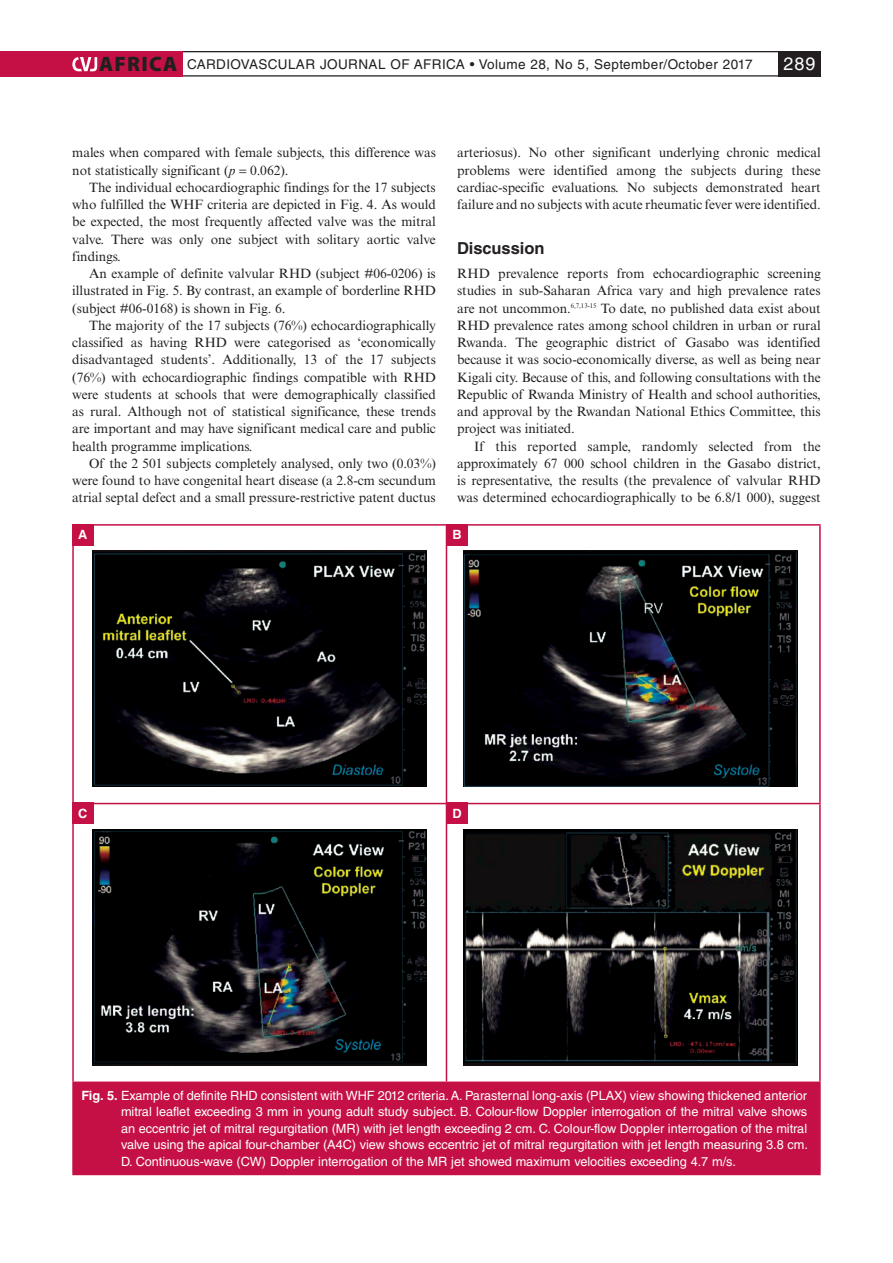
<style>
.page{position:relative;width:893px;height:1263px;background:#fff}
.page>*{position:absolute;margin:0;border:0;box-sizing:border-box;transform-origin:0 0}
.t1{font:18px "Helvetica LT Std";color:#fff}
.t2{font:700 16.5px "Helvetica LT Std";letter-spacing:-.005em;color:#231f20}
.t3{font:13.5px/17.2px "Times New Roman MT Std";letter-spacing:-.005em;color:#231f20;text-align:justify}
.t4{font:13.5px "Helvetica LT Std";letter-spacing:.03em;color:#231f20}
.t5{font:12.75px/16.5px "Helvetica LT Std";letter-spacing:-.005em;color:#fff;text-align:justify}
.t6{font:700 12.75px "Helvetica LT Std";color:#fff}
.s1{font-family:"Myriad Pro";font-weight:900;font-size:21px}
.s2{font-style:italic}
.s3{font-weight:700}
</style>
<div class="page">
<div style="left:778px;top:51px;width:43px;height:26px;background:#231f20"></div>
<hr style="left:72px;top:51px;width:749px;height:1px;background:#231f20">
<hr style="left:72px;top:75px;width:749px;height:2px;background:#231f20">
<div style="left:0;top:51px;width:182px;height:26px;background:#c51045"></div>
<svg style="left:72px;top:57px;width:25px;height:14px"></svg>
<div style="left:73px;top:1082px;width:747px;height:92px;background:#c51045"></div>
<hr style="left:72px;top:1083px;width:2px;height:91px;background:#c51045">
<hr style="left:819px;top:1083px;width:2px;height:91px;background:#c51045">
<hr style="left:72px;top:1174px;width:374px;height:1px;background:#c51045">
<hr style="left:446px;top:1174px;width:375px;height:1px;background:#c51045">
<hr style="left:72px;top:524px;width:374px;height:2px;background:#c51045">
<hr style="left:72px;top:526px;width:2px;height:277px;background:#c51045">
<hr style="left:446px;top:524px;width:375px;height:2px;background:#c51045">
<hr style="left:446px;top:526px;width:1px;height:277px;background:#c51045">
<hr style="left:819px;top:526px;width:2px;height:277px;background:#c51045">
<hr style="left:72px;top:803px;width:374px;height:1px;background:#c51045">
<hr style="left:72px;top:804px;width:2px;height:277px;background:#c51045">
<hr style="left:446px;top:803px;width:375px;height:1px;background:#c51045">
<hr style="left:446px;top:804px;width:1px;height:277px;background:#c51045">
<hr style="left:819px;top:804px;width:2px;height:277px;background:#c51045">
<hr style="left:72px;top:1081px;width:374px;height:2px;background:#c51045">
<hr style="left:446px;top:1081px;width:375px;height:2px;background:#c51045">
<img style="left:93px;top:550px;width:334px;height:236px">
<img style="left:463px;top:550px;width:334px;height:236px">
<img style="left:93px;top:829px;width:334px;height:236px">
<img style="left:463px;top:829px;width:334px;height:236px">
<div style="left:72px;top:524px;width:22px;height:21px;background:#c51045"></div>
<div style="left:72px;top:803px;width:22px;height:21px;background:#c51045"></div>
<div style="left:446px;top:524px;width:22px;height:21px;background:#c51045"></div>
<div style="left:446px;top:803px;width:22px;height:21px;background:#c51045"></div>
<p class="t4" style="left:99px;top:57px;width:655px"><span class="s1">AFRICA</span> CARDIOVASCULAR JOURNAL OF AFRICA • Volume 28, No 5, September/October 2017</p>
<p class="t1" style="left:783px;top:53px;width:33px">289</p>
<p class="t3" style="left:72px;top:144px;width:365px">males when compared with female subjects, this difference was</p>
<p class="t3" style="left:72px;top:161px;width:218px">not statistically significant (<span class="s2">p</span> 0.062).</p>
<p class="t3" style="left:89px;top:179px;width:348px">The individual echocardiographic findings for the 17 subjects</p>
<p class="t3" style="left:72px;top:196px;width:365px">who fulfilled the WHF criteria are depicted in Fig. 4. As would</p>
<p class="t3" style="left:72px;top:213px;width:365px">be expected, the most frequently affected valve was the mitral</p>
<p class="t3" style="left:72px;top:230px;width:365px">valve. There was only one subject with solitary aortic valve</p>
<p class="t3" style="left:72px;top:248px;width:50px">findings.</p>
<p class="t3" style="left:89px;top:265px;width:348px">An example of definite valvular RHD (subject #06-0206) is</p>
<p class="t3" style="left:72px;top:282px;width:365px">illustrated in Fig. 5. By contrast, an example of borderline RHD</p>
<p class="t3" style="left:72px;top:299px;width:215px">(subject #06-0168) is shown in Fig. 6.</p>
<p class="t3" style="left:89px;top:317px;width:348px">The majority of the 17 subjects (76%) echocardiographically</p>
<p class="t3" style="left:72px;top:334px;width:365px">classified as having RHD were categorised as ‘economically</p>
<p class="t3" style="left:72px;top:351px;width:365px">disadvantaged students’. Additionally, 13 of the 17 subjects</p>
<p class="t3" style="left:72px;top:368px;width:365px">(76%) with echocardiographic findings compatible with RHD</p>
<p class="t3" style="left:72px;top:386px;width:365px">were students at schools that were demographically classified</p>
<p class="t3" style="left:72px;top:403px;width:365px">as rural. Although not of statistical significance, these trends</p>
<p class="t3" style="left:72px;top:420px;width:365px">are important and may have significant medical care and public</p>
<p class="t3" style="left:72px;top:437px;width:182px">health programme implications.</p>
<p class="t3" style="left:89px;top:455px;width:348px">Of the 2 501 subjects completely analysed, only two (0.03%)</p>
<p class="t3" style="left:72px;top:472px;width:365px">were found to have congenital heart disease (a 2.8-cm secundum</p>
<p class="t3" style="left:72px;top:489px;width:365px">atrial septal defect and a small pressure-restrictive patent ductus</p>
<p class="t6" style="left:78px;top:527px;width:11px">A</p>
<p class="t3" style="left:457px;top:144px;width:365px">arteriosus). No other significant underlying chronic medical problems were identified among the subjects during these cardiac-specific evaluations. No subjects demonstrated heart failure and no subjects with acute rheumatic fever were identified.</p>
<p class="t2" style="left:457px;top:238px;width:89px">Discussion</p>
<p class="t3" style="left:457px;top:265px;width:365px">RHD prevalence reports from echocardiographic screening</p>
<p class="t3" style="left:457px;top:282px;width:365px">studies in sub-Saharan Africa vary and high prevalence rates</p>
<p class="t3" style="left:457px;top:299px;width:365px">are not uncommon.<sup>6,7,13-15</sup> To date, no published data exist about</p>
<p class="t3" style="left:457px;top:317px;width:365px">RHD prevalence rates among school children in urban or rural</p>
<p class="t3" style="left:457px;top:334px;width:365px">Rwanda. The geographic district of Gasabo was identified</p>
<p class="t3" style="left:457px;top:351px;width:365px">because it was socio-economically diverse, as well as being near</p>
<p class="t3" style="left:457px;top:368px;width:365px">Kigali city. Because of this, and following consultations with the</p>
<p class="t3" style="left:457px;top:386px;width:365px">Republic of Rwanda Ministry of Health and school authorities,</p>
<p class="t3" style="left:457px;top:403px;width:365px">and approval by the Rwandan National Ethics Committee, this</p>
<p class="t3" style="left:457px;top:420px;width:119px">project was initiated.</p>
<p class="t3" style="left:474px;top:437px;width:348px">If this reported sample, randomly selected from the</p>
<p class="t3" style="left:457px;top:455px;width:365px">approximately 67 000 school children in the Gasabo district,</p>
<p class="t3" style="left:457px;top:472px;width:365px">is representative, the results (the prevalence of valvular RHD</p>
<p class="t3" style="left:457px;top:489px;width:365px">was determined echocardiographically to be 6.8/1 000), suggest</p>
<p class="t6" style="left:452px;top:527px;width:11px">B</p>
<p class="t6" style="left:78px;top:806px;width:11px">C</p>
<p class="t6" style="left:452px;top:806px;width:11px">D</p>
<p class="t5" style="left:121px;top:1087px;width:688px;text-indent:-39px"><span class="s3">Fig. 5.</span> Example of definite RHD consistent with WHF 2012 criteria. A. Parasternal long-axis (PLAX) view showing thickened anterior mitral leaflet exceeding 3 mm in young adult study subject. B. Colour-flow Doppler interrogation of the mitral valve shows an eccentric jet of mitral regurgitation (MR) with jet length exceeding 2 cm. C. Colour-flow Doppler interrogation of the mitral valve using the apical four-chamber (A4C) view shows eccentric jet of mitral regurgitation with jet length measuring 3.8 cm.<br>D. Continuous-wave (CW) Doppler interrogation of the MR jet showed maximum velocities exceeding 4.7 m/s.</p>
</div>
